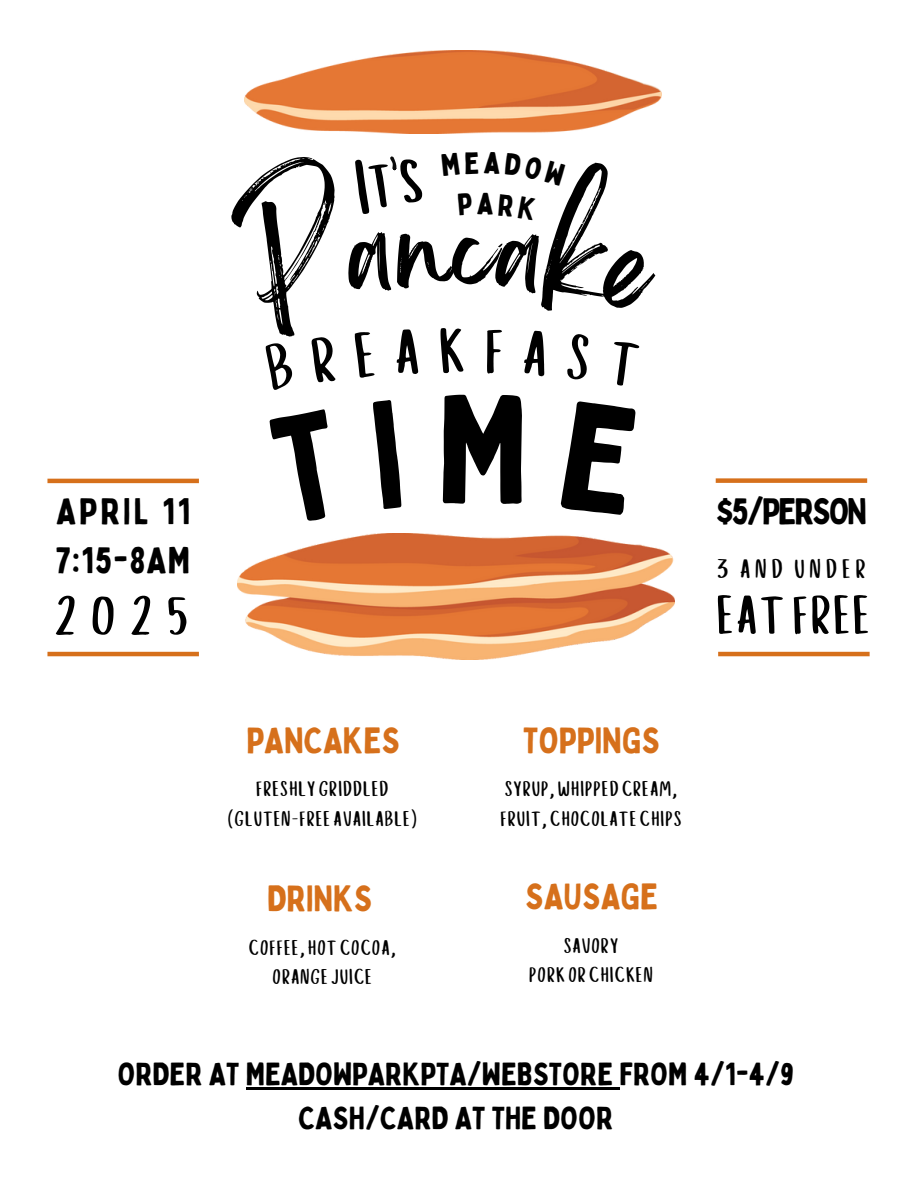
<style>
.page{position:relative;width:918px;height:1188px;background:#fff}
.page>*{position:absolute;margin:0;border:0;box-sizing:border-box;transform-origin:0 0}
.t1{font:149.4px "Bobby Jones";color:#000}
.t2{font:63px "Cup Cakes";color:#000}
.t3{font:54px "Cup Cakes";letter-spacing:-.145em;color:#000}
.t4{font:36.45px "Bobby Jones";letter-spacing:.035em;color:#000}
.t5{font:36px "Bobby Jones";color:#d6701b}
.t6{font:31.5px "Bobby Jones";color:#000}
.t7{font:26.4px "Cup Cakes";color:#000}
.t8{font:21px "Cup Cakes";letter-spacing:-.135em;color:#000}
</style>
<div class="page">
<hr style="left:47px;top:479px;width:152px;height:4px;background:#d6701b">
<hr style="left:47px;top:652px;width:152px;height:4px;background:#d6701b">
<div style="left:716px;top:478px;width:151px;height:5px;background:#d6701b"></div>
<hr style="left:718px;top:652px;width:152px;height:4px;background:#d6701b">
<img style="left:238px;top:533px;width:436px;height:126px">
<img style="left:244px;top:50px;width:418px;height:83px">
<hr style="left:246px;top:1087px;width:373px;height:2px;background:#000">
<p class="t4" style="left:56px;top:488px;width:136px">APRIL 11</p>
<h5 class="t4" style="left:56px;top:538px;width:136px">7:15-8AM</h5>
<p class="t3" style="left:56px;top:581px;width:145px">2025</p>
<h2 class="t2" style="left:441px;top:310px;width:40px">K</h2>
<p class="t1" style="left:437px;top:355px;width:93px">M</p>
<h6 class="t4" style="left:716px;top:489px;width:153px">$5/PERSON</h6>
<p class="t7" style="left:718px;top:552px;width:155px">3 AND UNDER</p>
<p class="t3" style="left:718px;top:580px;width:165px">EATFREE</p>
<h6 class="t5" style="left:246px;top:717px;width:155px">PANCAKES</h6>
<p class="t5" style="left:523px;top:717px;width:138px">TOPPINGS</p>
<p class="t8" style="left:257px;top:775px;width:138px">FRESHLYGRIDDLED</p>
<p class="t8" style="left:228px;top:805px;width:195px">(GLUTEN-FREEAVAILABLE)</p>
<h6 class="t8" style="left:506px;top:775px;width:178px">SYRUP,WHIPPEDCREAM,</h6>
<p class="t8" style="left:501px;top:805px;width:186px">FRUIT,CHOCOLATECHIPS</p>
<h6 class="t5" style="left:267px;top:876px;width:107px">DRINKS</h6>
<p class="t5" style="left:525px;top:874px;width:134px">SAUSAGE</p>
<p class="t8" style="left:250px;top:934px;width:152px">COFFEE,HOTCOCOA,</p>
<p class="t8" style="left:273px;top:963px;width:105px">ORANGEJUICE</p>
<p class="t8" style="left:564px;top:932px;width:60px">SAVORY</p>
<p class="t8" style="left:530px;top:961px;width:129px">PORKORCHICKEN</p>
<p class="t6" style="left:118px;top:1054px;width:678px">ORDER AT MEADOWPARKPTA/WEBSTORE FROM 4/1-4/9</p>
<p class="t6" style="left:298px;top:1098px;width:316px">CASH/CARD AT THE DOOR</p>
</div>
